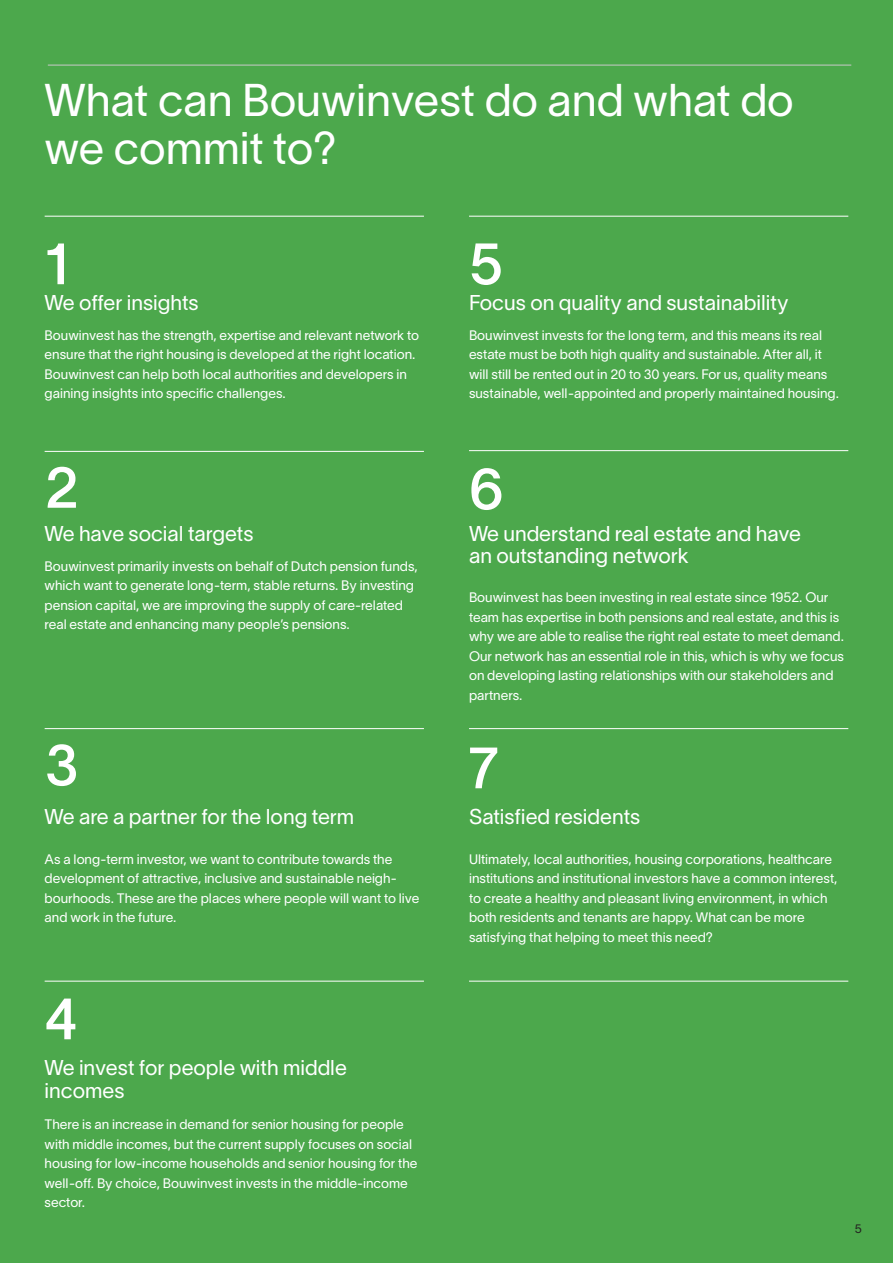
<style>
.page{position:relative;width:893px;height:1263px;background:#4ca84c}
.page>*{position:absolute;margin:0;border:0;box-sizing:border-box;transform-origin:0 0}
.t1{font:57px "Lausanne 500";color:#fff}
.t2{font:45px/48px "Lausanne 300";color:#fff}
.t3{font:21px "Lausanne 300";color:#fff}
.t4{font:13.5px/19.5px "Lausanne 300";color:#fff}
.t5{font:12px "Lausanne 300";color:#231f20}
</style>
<div class="page">
<hr style="left:45px;top:451px;width:379px;height:1px;background:#fff">
<hr style="left:469px;top:450px;width:379px;height:1px;background:#fff">
<hr style="left:45px;top:216px;width:379px;height:1px;background:#fff">
<hr style="left:469px;top:216px;width:379px;height:1px;background:#fff">
<hr style="left:469px;top:981px;width:379px;height:1px;background:#fff">
<hr style="left:45px;top:981px;width:379px;height:1px;background:#fff">
<hr style="left:469px;top:728px;width:379px;height:1px;background:#fff">
<hr style="left:45px;top:728px;width:379px;height:1px;background:#fff">
<hr style="left:48px;top:65px;width:803px;height:1px;background:#c9c9c9">
<p class="t2" style="left:45px;top:74px;width:751px">What can Bouwinvest do and what do we commit to?</p>
<p class="t1" style="left:45px;top:228px;width:26px">1</p>
<p class="t3" style="left:45px;top:289px;width:155px">We offer insights</p>
<p class="t4" style="left:45px;top:325px;width:376px">Bouwinvest has the strength, expertise and relevant network to ensure that the right housing is developed at the right location.<br>Bouwinvest can help both local authorities and developers in gaining insights into specific challenges.</p>
<p class="t1" style="left:45px;top:452px;width:35px">2</p>
<p class="t3" style="left:45px;top:520px;width:210px">We have social targets</p>
<p class="t4" style="left:45px;top:556px;width:375px">Bouwinvest primarily invests on behalf of Dutch pension funds, which want to generate long-term, stable returns. By investing pension capital, we are improving the supply of care-related real estate and enhancing many people’s pensions.</p>
<p class="t1" style="left:45px;top:729px;width:35px">3</p>
<p class="t3" style="left:45px;top:803px;width:311px">We are a partner for the long term</p>
<p class="t4" style="left:45px;top:849px;width:376px">As a long-term investor, we want to contribute towards the development of attractive, inclusive and sustainable neigh&shy;bourhoods. These are the places where people will want to live and work in the future.</p>
<p class="t1" style="left:45px;top:983px;width:35px">4</p>
<p class="t3" style="left:45px;top:1054px;width:304px">We invest for people with middle</p>
<p class="t3" style="left:45px;top:1077px;width:81px">incomes</p>
<p class="t4" style="left:45px;top:1114px;width:374px">There is an increase in demand for senior housing for people with middle incomes, but the current supply focuses on social housing for low-income households and senior housing for the well-off. By choice, Bouwinvest invests in the middle-income sector.</p>
<p class="t1" style="left:469px;top:228px;width:35px">5</p>
<p class="t3" style="left:469px;top:289px;width:321px">Focus on quality and sustainability</p>
<p class="t4" style="left:469px;top:325px;width:371px">Bouwinvest invests for the long term, and this means its real estate must be both high quality and sustainable. After all, it will still be rented out in 20 to 30 years. For us, quality means sustainable, well-appointed and properly maintained housing.</p>
<p class="t1" style="left:469px;top:453px;width:36px">6</p>
<p class="t3" style="left:469px;top:520px;width:333px">We understand real estate and have</p>
<p class="t3" style="left:469px;top:542px;width:221px">an outstanding network</p>
<p class="t4" style="left:469px;top:587px;width:377px">Bouwinvest has been investing in real estate since 1952. Our team has expertise in both pensions and real estate, and this is why we are able to realise the right real estate to meet demand.<br>Our network has an essential role in this, which is why we focus on developing lasting relationships with our stakeholders and partners.</p>
<p class="t1" style="left:469px;top:732px;width:32px">7</p>
<p class="t3" style="left:469px;top:803px;width:173px">Satisfied residents</p>
<p class="t4" style="left:469px;top:849px;width:370px">Ultimately, local authorities, housing corporations, healthcare institutions and institutional investors have a common interest, to create a healthy and pleasant living environment, in which both residents and tenants are happy. What can be more</p>
<p class="t4" style="left:469px;top:927px;width:245px">satisfying that helping to meet this need?</p>
<p class="t5" style="left:855px;top:1221px;width:8px">5</p>
</div>
